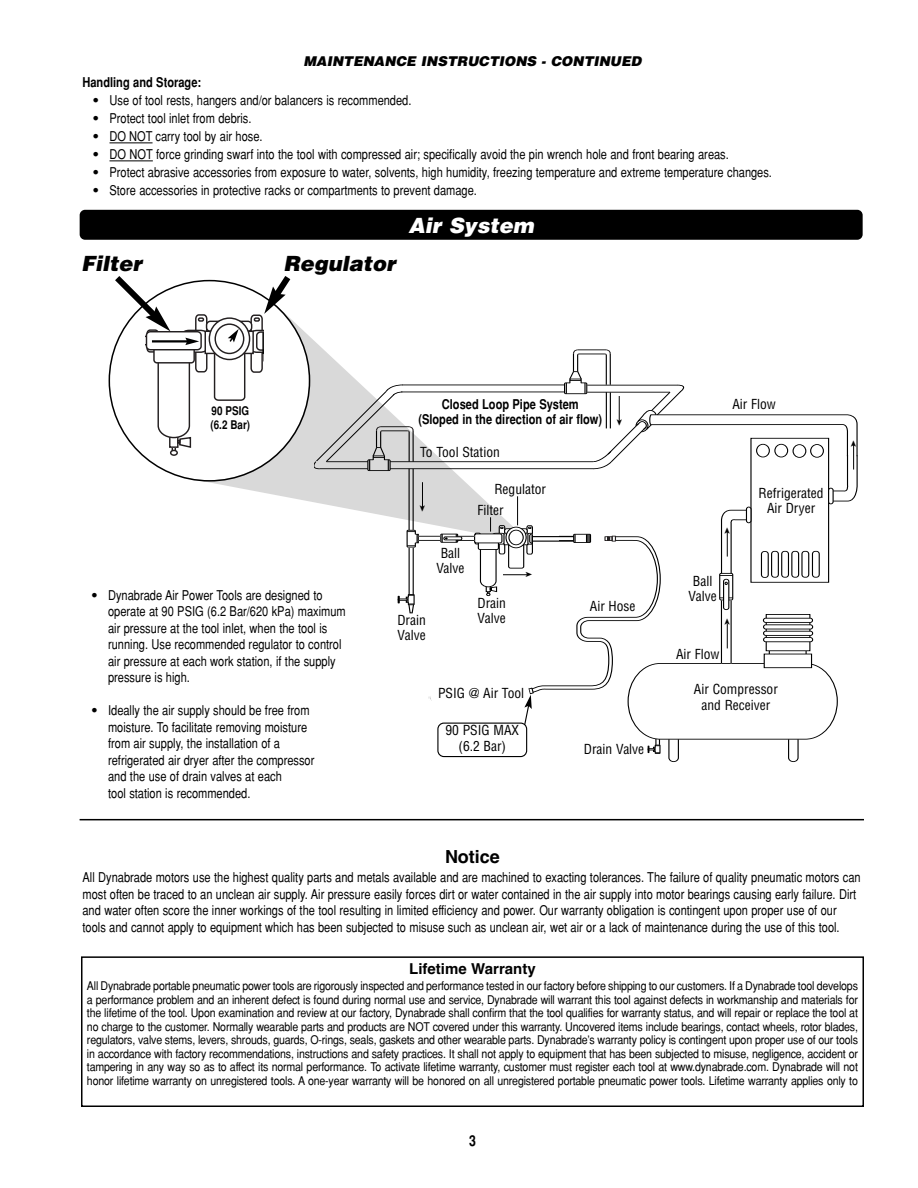
<style>
.page{position:relative;width:918px;height:1188px;background:#fff}
.page>*{position:absolute;margin:0;border:0;box-sizing:border-box;transform-origin:0 0}
.t1{font:italic 900 21px "Helvetica";color:#000}
.t2{font:italic 900 21px "Helvetica";color:#fff}
.t3{font:700 18px "Helvetica";color:#000}
.t4{font:700 15px "Helvetica";color:#000}
.t5{font:700 15px "Helvetica";color:#000;scale:.82 1}
.t6{font:13.5px/16.5px "Helvetica";color:#000;scale:.82 1}
.t7{font:condensed 13.5px/15px "Helvetica";color:#000;text-align:center}
.t8{font:700 13.5px/15px "Helvetica";color:#000;text-align:center;scale:.82 1}
.t9{font:italic 900 13.5px "Helvetica";color:#000}
.t10{font:12px/13.5px "Helvetica";letter-spacing:-.015em;color:#000;text-align:justify;scale:.89 1}
.t11{font:700 12px/14.4px "Helvetica";color:#000;scale:.82 1}
.s1{font-weight:900}
</style>
<div class="page">
<div style="left:80px;top:210px;width:783px;height:30px;background:#000;border-radius:5px"></div>
<hr style="left:80px;top:819px;width:784px;height:1px;background:#000">
<hr style="left:110px;top:142px;width:43px;height:1px;background:#000">
<hr style="left:110px;top:160px;width:43px;height:1px;background:#000">
<div style="left:81px;top:956px;width:783px;height:151px;border:2px solid #000"></div>
<svg style="left:109px;top:276px;width:749px;height:486px"></svg>
<p class="t9" style="left:304px;top:57px;width:342px">MAINTENANCE INSTRUCTIONS - CONTINUED</p>
<p class="t8" style="left:83px;top:76px;width:146px">Handling and Storage:</p>
<p class="t6" style="left:93px;top:94px;width:390px"><span class="s1">•</span> Use of tool rests, hangers and/or balancers is recommended.</p>
<p class="t6" style="left:93px;top:112px;width:195px"><span class="s1">•</span> Protect tool inlet from debris.</p>
<p class="t6" style="left:93px;top:130px;width:209px"><span class="s1">•</span> DO NOT carry tool by air hose.</p>
<p class="t6" style="left:93px;top:148px;width:777px"><span class="s1">•</span> DO NOT force grinding swarf into the tool with compressed air; specifically avoid the pin wrench hole and front bearing areas.</p>
<p class="t6" style="left:93px;top:166px;width:830px"><span class="s1">•</span> Protect abrasive accessories from exposure to water, solvents, high humidity, freezing temperature and extreme temperature changes.</p>
<p class="t6" style="left:93px;top:184px;width:470px"><span class="s1">•</span> Store accessories in protective racks or compartments to prevent damage.</p>
<h1 class="t1" style="left:81px;top:255px;width:65px">Filter</h1>
<h1 class="t1" style="left:284px;top:255px;width:117px">Regulator</h1>
<h1 class="t2" style="left:408px;top:218px;width:130px">Air System</h1>
<p class="t11" style="left:211px;top:404px;width:50px">90 PSIG (6.2 Bar)</p>
<p class="t8" style="left:418px;top:398px;width:226px">Closed Loop Pipe System<br>(Sloped in the direction of air flow)</p>
<p class="t7" style="left:420px;top:446px;width:81px">To Tool Station</p>
<p class="t7" style="left:494px;top:482px;width:53px">Regulator</p>
<p class="t7" style="left:436px;top:546px;width:30px">Ball<br>Valve</p>
<p class="t7" style="left:477px;top:503px;width:28px">Filter</p>
<p class="t7" style="left:732px;top:398px;width:45px">Air Flow</p>
<p class="t7" style="left:759px;top:487px;width:67px">Refrigerated<br>Air Dryer</p>
<p class="t6" style="left:108px;top:588px;width:291px;text-indent:-17px"><span class="s1">•</span> Dynabrade Air Power Tools are designed to operate at 90 PSIG (6.2 Bar/620 kPa) maximum air pressure at the tool inlet, when the tool is running. Use recommended regulator to control air pressure at each work station, if the supply pressure is high.</p>
<p class="t6" style="left:108px;top:704px;width:253px;text-indent:-17px"><span class="s1">•</span> Ideally the air supply should be free from moisture. To facilitate removing moisture from air supply, the installation of a refrigerated air dryer after the compressor and the use of drain valves at each<br>tool station is recommended.</p>
<p class="t7" style="left:478px;top:596px;width:30px">Drain</p>
<p class="t7" style="left:397px;top:613px;width:30px">Drain</p>
<p class="t7" style="left:478px;top:611px;width:30px">Valve</p>
<p class="t7" style="left:398px;top:628px;width:30px">Valve</p>
<p class="t7" style="left:590px;top:600px;width:47px">Air Hose</p>
<p class="t7" style="left:689px;top:575px;width:30px">Ball<br>Valve</p>
<p class="t7" style="left:676px;top:647px;width:45px">Air Flow</p>
<p class="t7" style="left:438px;top:687px;width:88px">PSIG @ Air Tool</p>
<p class="t7" style="left:694px;top:682px;width:85px;line-height:16.2px">Air Compressor and Receiver</p>
<p class="t7" style="left:584px;top:742px;width:62px">Drain Valve</p>
<p class="t7" style="left:446px;top:723px;width:75px;line-height:16.2px">90 PSIG MAX (6.2 Bar)</p>
<h2 class="t3" style="left:445px;top:850px;width:56px">Notice</h2>
<p class="t6" style="left:82px;top:870px;width:951px">All Dynabrade motors use the highest quality parts and metals available and are machined to exacting tolerances. The failure of quality pneumatic motors can most often be traced to an unclean air supply. Air pressure easily forces dirt or water contained in the air supply into motor bearings causing early failure. Dirt and water often score the inner workings of the tool resulting in limited efficiency and power. Our warranty obligation is contingent upon proper use of our tools and cannot apply to equipment which has been subjected to misuse such as unclean air, wet air or a lack of maintenance during the use of this tool.</p>
<p class="t4" style="left:409px;top:963px;width:128px">Lifetime Warranty</p>
<p class="t10" style="left:87px;top:981px;width:868px">All Dynabrade portable pneumatic power tools are rigorously inspected and performance tested in our factory before shipping to our customers. If a Dynabrade tool develops a performance problem and an inherent defect is found during normal use and service, Dynabrade will warrant this tool against defects in workmanship and materials for the lifetime of the tool. Upon examination and review at our factory, Dynabrade shall confirm that the tool qualifies for warranty status, and will repair or replace the tool at no charge to the customer. Normally wearable parts and products are NOT covered under this warranty. Uncovered items include bearings, contact wheels, rotor blades, regulators, valve stems, levers, shrouds, guards, O-rings, seals, gaskets and other wearable parts. Dynabrade’s warranty policy is contingent upon proper use of our tools in accordance with factory recommendations, instructions and safety practices. It shall not apply to equipment that has been subjected to misuse, negligence, accident or tampering in any way so as to affect its normal performance. To activate lifetime warranty, customer must register each tool at www.dynabrade.com. Dynabrade will not honor lifetime warranty on unregistered tools. A one-year warranty will be honored on all unregistered portable pneumatic power tools. Lifetime warranty applies only to</p>
<p class="t5" style="left:469px;top:1136px;width:10px">3</p>
</div>
